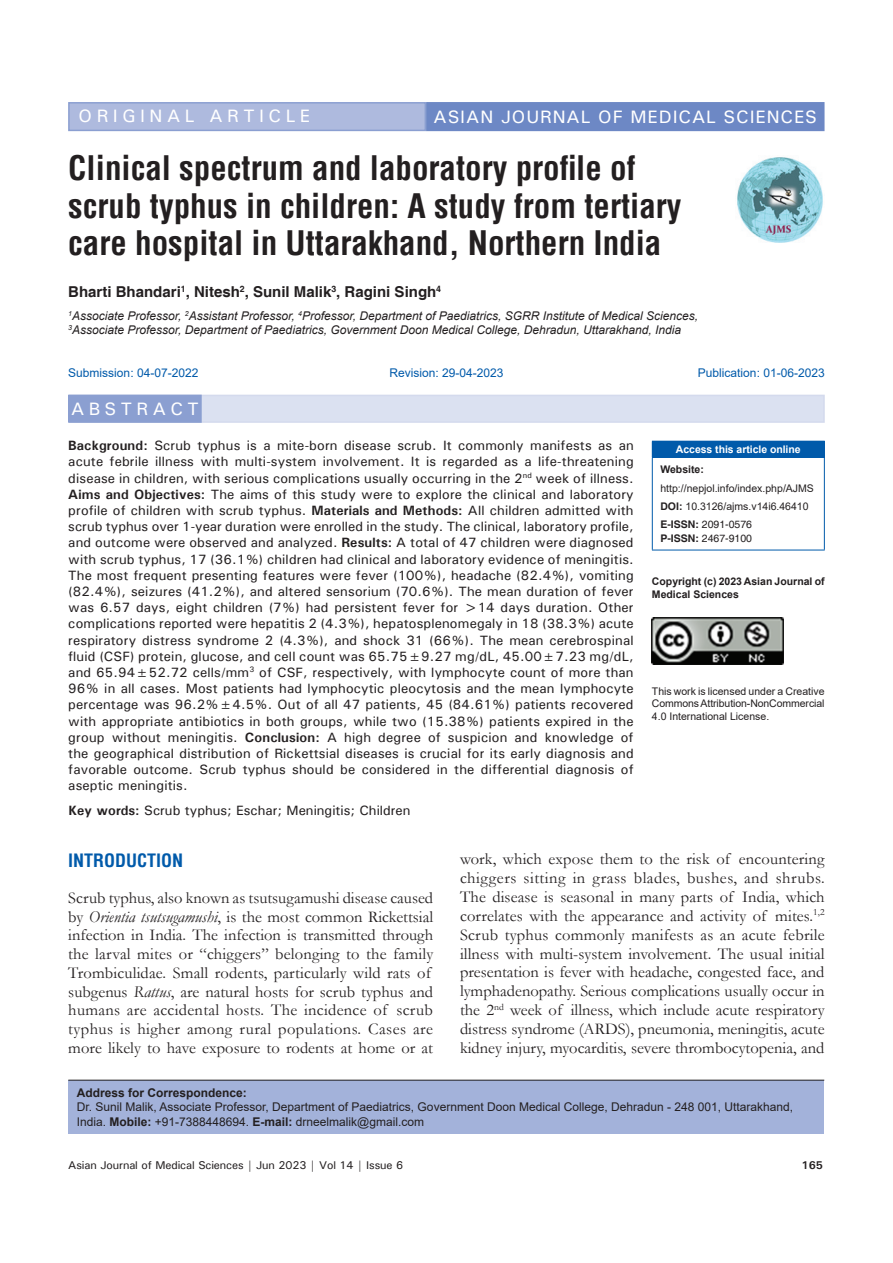
<style>
.page{position:relative;width:893px;height:1263px;background:#fff}
.page>*{position:absolute;margin:0;border:0;box-sizing:border-box;transform-origin:0 0}
.AT{font:700 condensed 33px/37.5px "Helvetica";color:#231f20}
.AH{font:500 18px "Univers";letter-spacing:.05em;color:#fff}
.AH-2{font:500 18px "Univers";letter-spacing:.25em;color:#fff}
.t1{font:700 condensed 18px "Helvetica";color:#015aaa}
.ABSH{font:500 18px "Univers";letter-spacing:.25em;color:#fff}
.TX{font:16.5px/18.9px "Garamond";color:#231f20}
.AU{font:700 15px "Helvetica";color:#231f20}
.ABS{font:500 13.5px/16.2px "Univers";letter-spacing:.01em;color:#231f20;text-align:justify}
.KWD{font:500 13.5px "Univers";color:#231f20}
.AFF{font:italic 12px/14.4px "Arial";color:#231f20}
.ADD{font:12px/14.4px "Arial";color:#231f20}
.HIS{font:12px "Arial";color:#015aaa}
.t2{font:500 11.25px "Univers";letter-spacing:-.01em;color:#231f20}
.t3{font:700 11.25px "Univers";color:#231f20}
.License{font:10.5px/12.6px "Arial";letter-spacing:-.01em;color:#231f20;text-align:justify}
.License-2{font:700 10.5px/12.6px "Arial";color:#231f20}
.Web{font:10.5px/18.8px "Arial";color:#231f20}
.ISSN{font:10.5px/14.2px "Helvetica";color:#231f20}
.DOI{font:10.5px "Arial";color:#231f20}
.t4{font:700 10.5px "Arial";letter-spacing:-.005em;color:#fff}
.s1{font-weight:700}
.s2{font-style:italic}
</style>
<div class="page">
<div style="left:68px;top:1080px;width:756px;height:54px;background:#a3b2da"></div>
<hr style="left:68px;top:1080px;width:756px;height:1px;background:#231f20">
<img style="left:737px;top:157px;width:86px;height:86px">
<div style="left:69px;top:103px;width:356px;height:27px;background:#aebade"></div>
<div style="left:68px;top:102px;width:358px;height:29px;border:2px solid #8b9fd1"></div>
<div style="left:427px;top:103px;width:397px;height:27px;background:#6d88c5"></div>
<div style="left:426px;top:102px;width:398px;height:29px;border:2px solid #6d88c5"></div>
<div style="left:652px;top:441px;width:172px;height:16px;background:#015aaa"></div>
<hr style="left:652px;top:441px;width:173px;height:1px;background:#015aaa">
<svg style="left:824px;top:442px;width:1px;height:15px"></svg>
<hr style="left:652px;top:458px;width:1px;height:92px;background:#015aaa">
<hr style="left:652px;top:457px;width:173px;height:1px;background:#015aaa">
<hr style="left:824px;top:458px;width:1px;height:92px;background:#015aaa">
<hr style="left:652px;top:550px;width:173px;height:1px;background:#015aaa">
<img style="left:652px;top:618px;width:132px;height:46px">
<div style="left:69px;top:395px;width:756px;height:28px;background:#dbe1f1"></div>
<div style="left:69px;top:395px;width:132px;height:27px;background:#8b9fd1"></div>
<div style="left:68px;top:395px;width:134px;height:28px;border:2px solid #8b9fd1"></div>
<p class="AH-2" style="left:79px;top:105px;width:233px">ORIGINAL ARTICLE</p>
<p class="AH" style="left:434px;top:105px;width:385px">ASIAN JOURNAL OF MEDICAL SCIENCES</p>
<p class="AT" style="left:68px;top:149px;width:615px">Clinical spectrum and laboratory profile of scrub typhus in children: A study from tertiary care hospital in Uttarakhand, Northern India</p>
<p class="AU" style="left:68px;top:282px;width:374px">Bharti Bhandari<sup>1</sup>, Nitesh<sup>2</sup>, Sunil Malik<sup>3</sup>, Ragini Singh<sup>4</sup></p>
<p class="AFF" style="left:68px;top:308px;width:631px"><sup>1</sup>Associate Professor, <sup>2</sup>Assistant Professor, <sup>4</sup>Professor, Department of Paediatrics, SGRR Institute of Medical Sciences,<br><sup>3</sup>Associate Professor, Department of Paediatrics, Government Doon Medical College, Dehradun, Uttarakhand, India</p>
<p class="HIS" style="left:68px;top:364px;width:132px">Submission: 04-07-2022</p>
<p class="HIS" style="left:389px;top:364px;width:116px">Revision: 29-04-2023</p>
<p class="HIS" style="left:698px;top:364px;width:128px">Publication: 01-06-2023</p>
<p class="ABSH" style="left:71px;top:397px;width:129px">ABSTRACT</p>
<p class="ABS" style="left:68px;top:437px;width:567px"><span class="s1">Background:</span> Scrub typhus is a mite-born disease scrub. It commonly manifests as an acute febrile illness with multi-system involvement. It is regarded as a life-threatening disease in children, with serious complications usually occurring in the 2<sup>nd</sup> week of illness.<br><span class="s1">Aims and Objectives:</span> The aims of this study were to explore the clinical and laboratory profile of children with scrub typhus. <span class="s1">Materials and Methods:</span> All children admitted with scrub typhus over 1-year duration were enrolled in the study. The clinical, laboratory profile, and outcome were observed and analyzed. <span class="s1">Results:</span> A total of 47 children were diagnosed with scrub typhus, 17 (36.1%) children had clinical and laboratory evidence of meningitis.<br>The most frequent presenting features were fever (100%), headache (82.4%), vomiting (82.4%), seizures (41.2%), and altered sensorium (70.6%). The mean duration of fever was 6.57 days, eight children (7%) had persistent fever for &gt;14 days duration. Other complications reported were hepatitis 2 (4.3%), hepatosplenomegaly in 18 (38.3%) acute respiratory distress syndrome 2 (4.3%), and shock 31 (66%). The mean cerebrospinal fluid (CSF) protein, glucose, and cell count was 65.75±9.27 mg/dL, 45.00±7.23 mg/dL, and 65.94±52.72 cells/mm<sup>3</sup> of CSF, respectively, with lymphocyte count of more than 96% in all cases. Most patients had lymphocytic pleocytosis and the mean lymphocyte percentage was 96.2%±4.5%. Out of all 47 patients, 45 (84.61%) patients recovered with appropriate antibiotics in both groups, while two (15.38%) patients expired in the group without meningitis. <span class="s1">Conclusion:</span> A high degree of suspicion and knowledge of the geographical distribution of Rickettsial diseases is crucial for its early diagnosis and favorable outcome. Scrub typhus should be considered in the differential diagnosis of aseptic meningitis.</p>
<p class="KWD" style="left:68px;top:802px;width:344px"><span class="s1">Key words:</span> Scrub typhus; Eschar; Meningitis; Children</p>
<p class="t4" style="left:676px;top:442px;width:126px">Access this article online</p>
<p class="Web" style="left:660px;top:460px;width:155px"><span class="s1">Website: </span>http://nepjol.info/index.php/AJMS</p>
<p class="DOI" style="left:660px;top:499px;width:150px"><span class="s1">DOI:</span> 10.3126/ajms.v14i6.46410</p>
<p class="ISSN" style="left:660px;top:517px;width:93px"><span class="s1">E-ISSN:</span> 2091-0576<br><span class="s1">P-ISSN:</span> 2467-9100</p>
<p class="License-2" style="left:652px;top:575px;width:174px">Copyright (c) 2023 Asian Journal of<br>Medical Sciences</p>
<p class="License" style="left:652px;top:685px;width:174px">This work is licensed under a Creative Commons Attribution-NonCommercial 4.0 International License.</p>
<h1 class="t1" style="left:68px;top:848px;width:117px">INTRODUCTION</h1>
<p class="TX" style="left:68px;top:888px;width:366px">Scrub typhus, also known as tsutsugamushi disease caused by <span class="s2">Orientia tsutsugamushi</span>, is the most common Rickettsial infection in India. The infection is transmitted through the larval mites or “chiggers” belonging to the family Trombiculidae. Small rodents, particularly wild rats of subgenus <span class="s2">Rattus</span>, are natural hosts for scrub typhus and humans are accidental hosts. The incidence of scrub typhus is higher among rural populations. Cases are more likely to have exposure to rodents at home or at</p>
<p class="TX" style="left:460px;top:849px;width:366px;text-align:justify">work, which expose them to the risk of encountering chiggers sitting in grass blades, bushes, and shrubs.<br>The disease is seasonal in many parts of India, which correlates with the appearance and activity of mites.<sup>1,2<br></sup>Scrub typhus commonly manifests as an acute febrile illness with multi-system involvement. The usual initial presentation is fever with headache, congested face, and lymphadenopathy. Serious complications usually occur in the 2<sup>nd</sup> week of illness, which include acute respiratory distress syndrome (ARDS), pneumonia, meningitis, acute kidney injury, myocarditis, severe thrombocytopenia, and</p>
<p class="ADD" style="left:77px;top:1085px;width:718px"><span class="s1">Address for Correspondence:<br></span>Dr. Sunil Malik, Associate Professor, Department of Paediatrics, Government Doon Medical College, Dehradun - 248 001, Uttarakhand,<br>India. <span class="s1">Mobile:</span> +91-7388448694. <span class="s1">E-mail:</span> drneelmalik@gmail.com</p>
<p class="t2" style="left:68px;top:1157px;width:336px">Asian Journal of Medical Sciences | Jun 2023 | Vol 14 | Issue 6</p>
<p class="t3" style="left:802px;top:1158px;width:23px">165</p>
</div>
